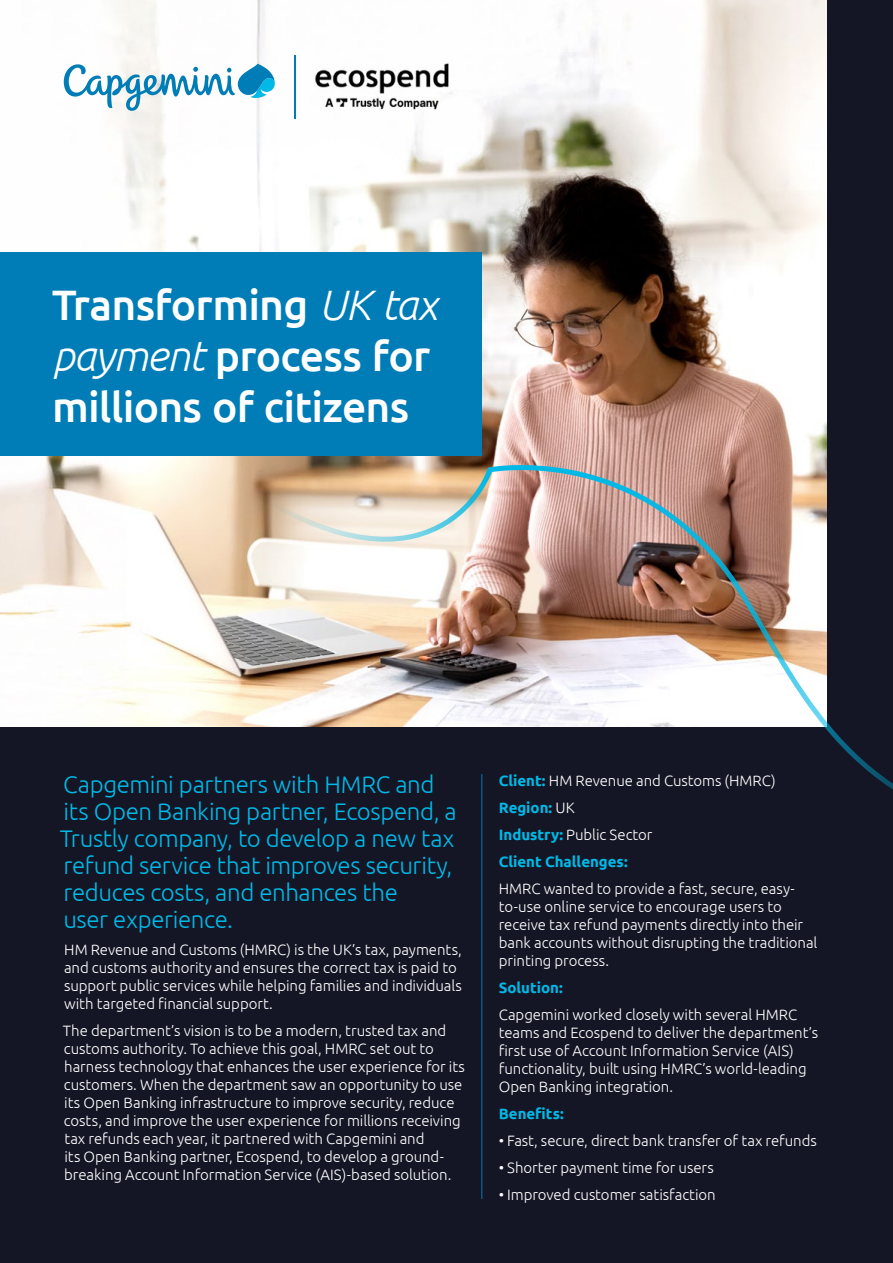
<style>
.page{position:relative;width:893px;height:1263px;background:#151625}
.page>*{position:absolute;margin:0;border:0;box-sizing:border-box;transform-origin:0 0}
.t1{font:500 42.6px/51.2px "Ubuntu";letter-spacing:-.015em;color:#fff}
.t2{font:300 24px/27px "Ubuntu";letter-spacing:-.015em;color:#00b9e7}
.t3{font:300 15px/18px "Ubuntu";letter-spacing:-.005em;color:#fff}
.t4{font:700 15px/27px "Ubuntu";color:#00b9e7}
.s1{font-weight:300;font-style:italic}
.s2{font-weight:300;color:#fff}
</style>
<div class="page">
<img style="left:0;top:0;width:826px;height:726px">
<hr style="left:481px;top:774px;width:1px;height:425px;background:#007db7">
<div style="left:0;top:253px;width:481px;height:203px;background:#007db7"></div>
<img style="left:208px;top:461px;width:685px;height:329px">
<svg style="left:64px;top:64px;width:211px;height:47px;background:#b4d8e7"></svg>
<img style="left:314px;top:62px;width:136px;height:49px">
<hr style="left:294px;top:56px;width:2px;height:63px;background:#007db7">
<h1 class="t1" style="left:52px;top:278px;width:386px">Transforming <span class="s1">UK tax payment</span> process for millions of citizens</h1>
<h2 class="t2" style="left:60px;top:770px;width:399px">Capgemini partners with HMRC and its Open Banking partner, Ecospend, a<br>Trustly company, to develop a new tax refund service that improves security, reduces costs, and enhances the<br>user experience.</h2>
<p class="t3" style="left:64px;top:940px;width:399px">HM Revenue and Customs (HMRC) is the UK’s tax, payments, and customs authority and ensures the correct tax is paid to support public services while helping families and individuals with targeted financial support.</p>
<p class="t3" style="left:63px;top:1021px;width:404px">The department’s vision is to be a modern, trusted tax and customs authority. To achieve this goal, HMRC set out to harness technology that enhances the user experience for its customers. When the department saw an opportunity to use its Open Banking infrastructure to improve security, reduce costs, and improve the user experience for millions receiving tax refunds each year, it partnered with Capgemini and<br>its Open Banking partner, Ecospend, to develop a ground&shy;breaking Account Information Service (AIS)-based solution.</p>
<p class="t4" style="left:499px;top:766px;width:279px">Client: <span class="s2">HM Revenue and Customs (HMRC)<br></span>Region: <span class="s2">UK<br></span>Industry: <span class="s2">Public Sector<br></span>Client Challenges:</p>
<p class="t3" style="left:499px;top:879px;width:320px">HMRC wanted to provide a fast, secure, easy&shy;to-use online service to encourage users to receive tax refund payments directly into their bank accounts without disrupting the traditional printing process.</p>
<p class="t4" style="left:499px;top:973px;width:66px">Solution:</p>
<p class="t3" style="left:499px;top:1005px;width:321px">Capgemini worked closely with several HMRC teams and Ecospend to deliver the department’s first use of Account Information Service (AIS) functionality, built using HMRC’s world-leading Open Banking integration.</p>
<p class="t4" style="left:499px;top:1099px;width:67px">Benefits:</p>
<p class="t3" style="left:499px;top:1131px;width:320px">• Fast, secure, direct bank transfer of tax refunds</p>
<p class="t3" style="left:499px;top:1158px;width:216px">• Shorter payment time for users</p>
<p class="t3" style="left:499px;top:1185px;width:218px">• Improved customer satisfaction</p>
</div>
